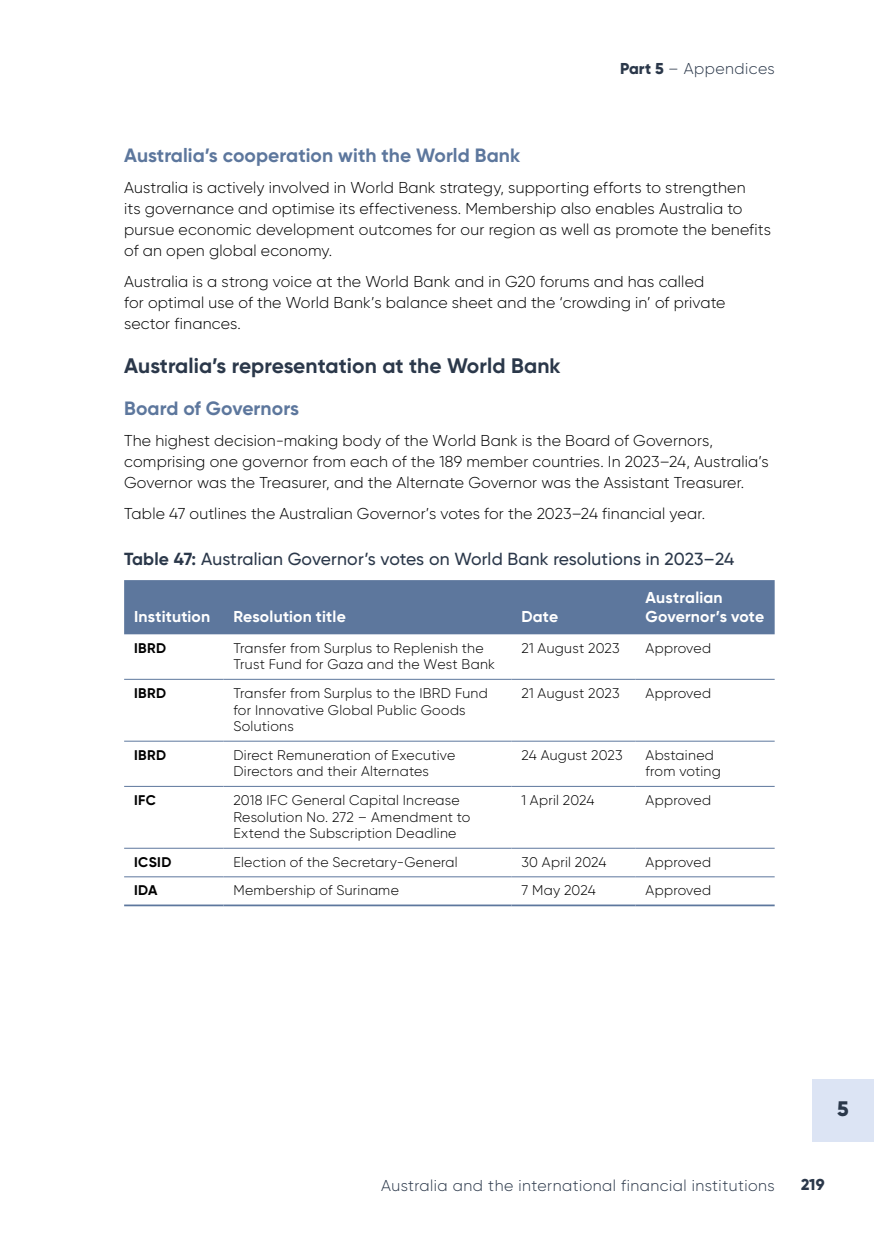
<style>
.page{position:relative;width:874px;height:1241px;background:#fff}
.page>*{position:absolute;margin:0;border:0;box-sizing:border-box;transform-origin:0 0}
.Heading_3{font:700 21px "Gilroy";letter-spacing:.005em;color:#2b384a}
.t1{font:800 21px "Gilroy";color:#2b384a}
.Heading_4{font:700 19.25px "Gilroy";letter-spacing:.005em;color:#5d779d}
.Table_Heading{font:500 17.5px "Gilroy";letter-spacing:.01em;color:#2b384a}
.t2{font:300 15.75px/21px "Gilroy";letter-spacing:.01em;color:#000}
.t3{font:300 15.75px "Gilroy";letter-spacing:.03em;color:#2b384a}
.Table_Column_Header{font:700 15.75px/19.2px "Gilroy";letter-spacing:.015em;color:#fff}
.t4{font:800 15.75px "Gilroy";color:#2b384a}
.Table_body_text{font:300 14px/16.6px "Gilroy";letter-spacing:.02em;color:#000}
.Table_Subhead{font:700 14px "Gilroy";letter-spacing:.03em;color:#000}
.s1{font-weight:800}
.s2{font-weight:700}
</style>
<div class="page">
<div style="left:811px;top:1079px;width:62px;height:62px;background:#dce4f4"></div>
<div style="left:124px;top:580px;width:650px;height:54px;background:#5d779d"></div>
<hr style="left:124px;top:679px;width:99px;height:1px;background:#5d779d">
<hr style="left:223px;top:679px;width:288px;height:1px;background:#5d779d">
<hr style="left:511px;top:679px;width:124px;height:1px;background:#5d779d">
<hr style="left:635px;top:679px;width:139px;height:1px;background:#5d779d">
<hr style="left:124px;top:740px;width:99px;height:1px;background:#5d779d">
<hr style="left:223px;top:740px;width:288px;height:1px;background:#5d779d">
<hr style="left:511px;top:740px;width:124px;height:1px;background:#5d779d">
<hr style="left:635px;top:740px;width:139px;height:1px;background:#5d779d">
<hr style="left:124px;top:786px;width:99px;height:1px;background:#5d779d">
<hr style="left:223px;top:786px;width:288px;height:1px;background:#5d779d">
<hr style="left:511px;top:786px;width:124px;height:1px;background:#5d779d">
<hr style="left:635px;top:786px;width:139px;height:1px;background:#5d779d">
<hr style="left:124px;top:847px;width:99px;height:1px;background:#5d779d">
<hr style="left:223px;top:847px;width:288px;height:1px;background:#5d779d">
<hr style="left:511px;top:847px;width:124px;height:1px;background:#5d779d">
<hr style="left:635px;top:847px;width:139px;height:1px;background:#5d779d">
<hr style="left:124px;top:876px;width:99px;height:1px;background:#5d779d">
<hr style="left:223px;top:876px;width:288px;height:1px;background:#5d779d">
<hr style="left:511px;top:876px;width:124px;height:1px;background:#5d779d">
<hr style="left:635px;top:876px;width:139px;height:1px;background:#5d779d">
<hr style="left:124px;top:904px;width:99px;height:2px;background:#5d779d">
<hr style="left:223px;top:904px;width:288px;height:2px;background:#5d779d">
<hr style="left:511px;top:904px;width:124px;height:2px;background:#5d779d">
<hr style="left:635px;top:904px;width:139px;height:2px;background:#5d779d">
<p class="t3" style="left:619px;top:59px;width:156px"><span class="s1">Part 5</span> – Appendices</p>
<h4 class="Heading_4" style="left:124px;top:144px;width:397px">Australia’s cooperation with the World Bank</h4>
<p class="t2" style="left:124px;top:177px;width:648px">Australia is actively involved in World Bank strategy, supporting efforts to strengthen<br>its governance and optimise its effectiveness. Membership also enables Australia to pursue economic development outcomes for our region as well as promote the benefits of an open global economy.</p>
<p class="t2" style="left:124px;top:271px;width:602px">Australia is a strong voice at the World Bank and in G20 forums and has called for optimal use of the World Bank’s balance sheet and the ‘crowding in’ of private sector finances.</p>
<h3 class="Heading_3" style="left:124px;top:352px;width:437px">Australia’s representation at the World Bank</h3>
<h4 class="Heading_4" style="left:124px;top:396px;width:176px">Board of Governors</h4>
<p class="t2" style="left:124px;top:430px;width:645px">The highest decision‑making body of the World Bank is the Board of Governors, comprising one governor from each of the 189 member countries. In 2023–24, Australia’s<br>Governor was the Treasurer, and the Alternate Governor was the Assistant Treasurer.</p>
<p class="t2" style="left:124px;top:503px;width:580px">Table 47 outlines the Australian Governor’s votes for the 2023–24 financial year.</p>
<p class="Table_Heading" style="left:124px;top:548px;width:611px"><span class="s2">Table 47:</span> Australian Governor’s votes on World Bank resolutions in 2023–24</p>
<p class="Table_Column_Header" style="left:134px;top:606px;width:78px">Institution</p>
<p class="Table_Column_Header" style="left:233px;top:606px;width:114px">Resolution title</p>
<p class="Table_Column_Header" style="left:521px;top:606px;width:38px">Date</p>
<p class="Table_Column_Header" style="left:645px;top:587px;width:120px">Australian<br>Governor’s vote</p>
<p class="Table_Subhead" style="left:134px;top:639px;width:34px">IBRD</p>
<p class="Table_body_text" style="left:233px;top:639px;width:263px">Transfer from Surplus to Replenish the<br>Trust Fund for Gaza and the West Bank</p>
<p class="Table_body_text" style="left:521px;top:639px;width:100px">21 August 2023</p>
<p class="Table_body_text" style="left:645px;top:639px;width:67px">Approved</p>
<p class="Table_Subhead" style="left:134px;top:684px;width:34px">IBRD</p>
<p class="Table_body_text" style="left:233px;top:684px;width:256px">Transfer from Surplus to the IBRD Fund for Innovative Global Public Goods<br>Solutions</p>
<p class="Table_body_text" style="left:521px;top:684px;width:100px">21 August 2023</p>
<p class="Table_body_text" style="left:645px;top:684px;width:67px">Approved</p>
<p class="Table_Subhead" style="left:134px;top:746px;width:34px">IBRD</p>
<p class="Table_body_text" style="left:233px;top:746px;width:223px">Direct Remuneration of Executive<br>Directors and their Alternates</p>
<p class="Table_body_text" style="left:521px;top:746px;width:103px">24 August 2023</p>
<p class="Table_body_text" style="left:645px;top:746px;width:77px">Abstained from voting</p>
<p class="Table_Subhead" style="left:134px;top:791px;width:23px">IFC</p>
<p class="Table_body_text" style="left:233px;top:791px;width:238px">2018 IFC General Capital Increase<br>Resolution No. 272 – Amendment to<br>Extend the Subscription Deadline</p>
<p class="Table_body_text" style="left:521px;top:791px;width:75px">1 April 2024</p>
<p class="Table_body_text" style="left:645px;top:791px;width:67px">Approved</p>
<p class="Table_Subhead" style="left:134px;top:853px;width:39px">ICSID</p>
<p class="Table_body_text" style="left:233px;top:853px;width:226px">Election of the Secretary‑General</p>
<p class="Table_body_text" style="left:521px;top:853px;width:87px">30 April 2024</p>
<p class="Table_body_text" style="left:645px;top:853px;width:67px">Approved</p>
<p class="Table_Subhead" style="left:134px;top:881px;width:25px">IDA</p>
<p class="Table_body_text" style="left:233px;top:882px;width:167px">Membership of Suriname</p>
<p class="Table_body_text" style="left:521px;top:882px;width:76px">7 May 2024</p>
<p class="Table_body_text" style="left:645px;top:882px;width:67px">Approved</p>
<h1 class="t1" style="left:836px;top:1095px;width:13px">5</h1>
<p class="t3" style="left:381px;top:1175px;width:395px">Australia and the international financial institutions</p>
<p class="t4" style="left:800px;top:1174px;width:25px">219</p>
</div>
